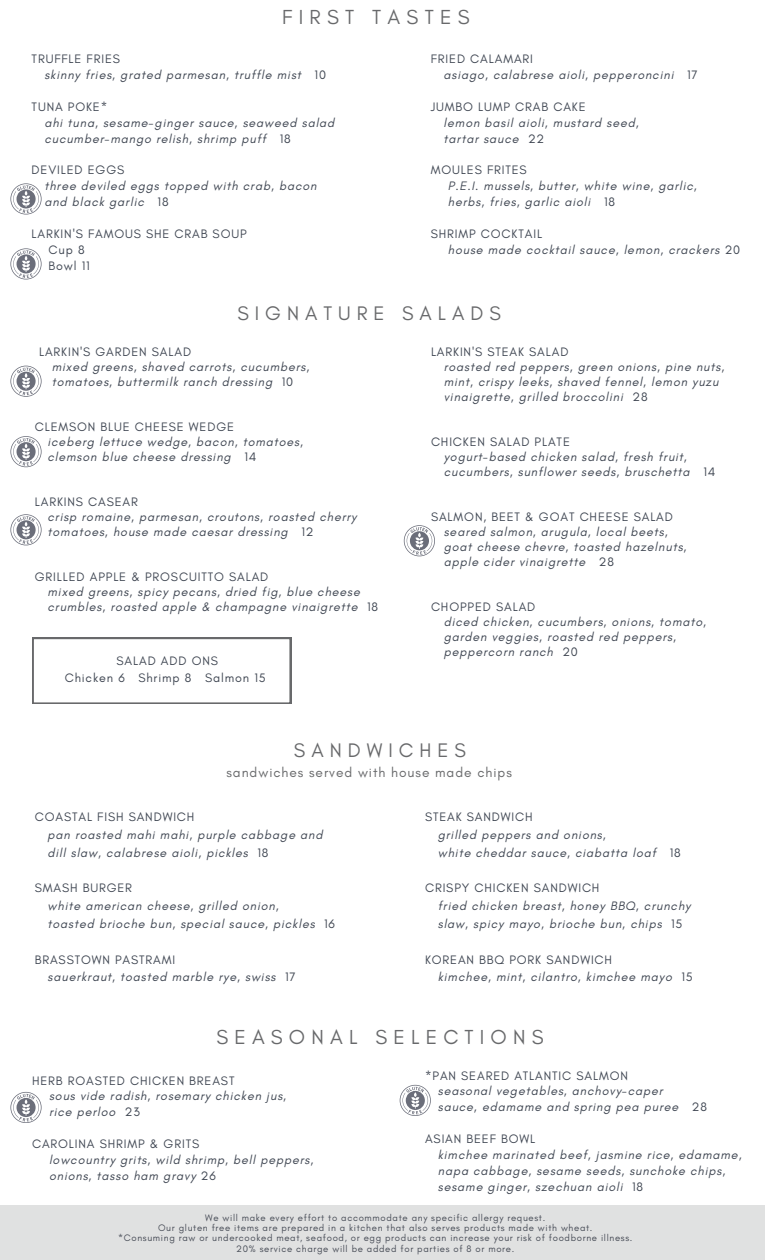
<style>
.page{position:relative;width:765px;height:1260px;background:#fff}
.page>*{position:absolute;margin:0;border:0;box-sizing:border-box;transform-origin:0 0}
.t1{font:20.75px "Glacial Indifference";letter-spacing:.3em;color:#68696b}
.t2{font:20.62px "Glacial Indifference";letter-spacing:.3em;color:#68696b}
.t3{font:20px "Glacial Indifference";letter-spacing:.3em;color:#68696b}
.t4{font:13.75px "Glacial Indifference";letter-spacing:.07em;color:#68696b}
.t5{font:italic 12.5px "Glacial Indifference";letter-spacing:.07em;color:#3f4652}
.t6{font:12.5px "Glacial Indifference";letter-spacing:.07em;color:#3f4652}
.t7{font:9.62px "Glacial Indifference";letter-spacing:.07em;color:#3f4652}
.s1{font-style:normal}
</style>
<div class="page">
<div style="left:0;top:1206px;width:765px;height:54px;background:#e0e1e1"></div>
<svg style="left:32px;top:637px;width:259px;height:67px"></svg>
<svg style="left:10px;top:366px;width:31px;height:31px"></svg>
<svg style="left:10px;top:436px;width:31px;height:31px"></svg>
<svg style="left:10px;top:514px;width:31px;height:31px"></svg>
<svg style="left:404px;top:525px;width:31px;height:31px"></svg>
<svg style="left:10px;top:1092px;width:31px;height:31px"></svg>
<svg style="left:400px;top:1085px;width:31px;height:31px"></svg>
<svg style="left:10px;top:183px;width:31px;height:31px"></svg>
<svg style="left:10px;top:248px;width:31px;height:31px"></svg>
<p class="t1" style="left:282px;top:5px;width:189px">FIRST TASTES</p>
<p class="t6" style="left:431px;top:51px;width:104px">FRIED CALAMARI</p>
<p class="t5" style="left:444px;top:67px;width:256px">asiago, calabrese aioli, pepperoncini <span class="s1">17</span></p>
<p class="t6" style="left:431px;top:99px;width:156px">JUMBO LUMP CRAB CAKE</p>
<p class="t5" style="left:444px;top:115px;width:197px">lemon basil aioli, mustard seed,</p>
<p class="t5" style="left:444px;top:131px;width:102px">tartar sauce <span class="s1">22</span></p>
<p class="t6" style="left:431px;top:163px;width:97px">MOULES FRITES</p>
<p class="t5" style="left:448px;top:178px;width:251px">P.E.I. mussels, butter, white wine, garlic,</p>
<p class="t5" style="left:448px;top:194px;width:169px">herbs, fries, garlic aioli <span class="s1">18</span></p>
<p class="t6" style="left:431px;top:226px;width:113px">SHRIMP COCKTAIL</p>
<p class="t5" style="left:448px;top:242px;width:294px">house made cocktail sauce, lemon, crackers <span class="s1">20</span></p>
<p class="t6" style="left:32px;top:51px;width:90px">TRUFFLE FRIES</p>
<p class="t5" style="left:44px;top:67px;width:283px">skinny fries, grated parmesan, truffle mist <span class="s1">10</span></p>
<p class="t6" style="left:32px;top:99px;width:77px">TUNA POKE*</p>
<p class="t5" style="left:44px;top:115px;width:292px">ahi tuna, sesame-ginger sauce, seaweed salad</p>
<p class="t5" style="left:44px;top:131px;width:248px">cucumber-mango relish, shrimp puff <span class="s1">18</span></p>
<p class="t6" style="left:32px;top:163px;width:94px">DEVILED EGGS</p>
<p class="t5" style="left:44px;top:178px;width:274px">three deviled eggs topped with crab, bacon</p>
<p class="t5" style="left:44px;top:194px;width:126px">and black garlic <span class="s1">18</span></p>
<p class="t6" style="left:32px;top:226px;width:217px">LARKIN'S FAMOUS SHE CRAB SOUP</p>
<p class="t6" style="left:49px;top:242px;width:38px">Cup 8</p>
<p class="t6" style="left:49px;top:258px;width:43px">Bowl 11</p>
<p class="t3" style="left:237px;top:301px;width:265px">SIGNATURE SALADS</p>
<p class="t6" style="left:39px;top:344px;width:154px">LARKIN'S GARDEN SALAD</p>
<p class="t5" style="left:52px;top:359px;width:259px">mixed greens, shaved carrots, cucumbers,</p>
<p class="t5" style="left:52px;top:374px;width:243px">tomatoes, buttermilk ranch dressing <span class="s1">10</span></p>
<p class="t6" style="left:35px;top:419px;width:201px">CLEMSON BLUE CHEESE WEDGE</p>
<p class="t5" style="left:48px;top:434px;width:257px">iceberg lettuce wedge, bacon, tomatoes,</p>
<p class="t5" style="left:48px;top:449px;width:210px">clemson blue cheese dressing <span class="s1">14</span></p>
<p class="t6" style="left:35px;top:494px;width:105px">LARKINS CASEAR</p>
<p class="t5" style="left:48px;top:509px;width:311px">crisp romaine, parmesan, croutons, roasted cherry</p>
<p class="t5" style="left:48px;top:524px;width:268px">tomatoes, house made caesar dressing <span class="s1">12</span></p>
<p class="t6" style="left:35px;top:569px;width:235px">GRILLED APPLE &amp; PROSCUITTO SALAD</p>
<p class="t5" style="left:48px;top:584px;width:314px">mixed greens, spicy pecans, dried fig, blue cheese</p>
<p class="t5" style="left:48px;top:599px;width:332px">crumbles, roasted apple &amp; champagne vinaigrette <span class="s1">18</span></p>
<p class="t6" style="left:117px;top:653px;width:103px">SALAD ADD ONS</p>
<p class="t6" style="left:65px;top:670px;width:202px">Chicken 6 Shrimp 8 Salmon 15</p>
<p class="t6" style="left:431px;top:344px;width:139px">LARKIN'S STEAK SALAD</p>
<p class="t5" style="left:444px;top:359px;width:282px">roasted red peppers, green onions, pine nuts,</p>
<p class="t5" style="left:444px;top:374px;width:276px">mint, crispy leeks, shaved fennel, lemon yuzu</p>
<p class="t5" style="left:444px;top:389px;width:205px">vinaigrette, grilled broccolini <span class="s1">28</span></p>
<p class="t6" style="left:431px;top:434px;width:140px">CHICKEN SALAD PLATE</p>
<p class="t5" style="left:444px;top:449px;width:245px">yogurt-based chicken salad, fresh fruit,</p>
<p class="t5" style="left:444px;top:464px;width:273px">cucumbers, sunflower seeds, bruschetta <span class="s1">14</span></p>
<p class="t6" style="left:431px;top:509px;width:243px">SALMON, BEET &amp; GOAT CHEESE SALAD</p>
<p class="t5" style="left:444px;top:524px;width:225px">seared salmon, arugula, local beets,</p>
<p class="t5" style="left:444px;top:539px;width:244px">goat cheese chevre, toasted hazelnuts,</p>
<p class="t5" style="left:444px;top:554px;width:172px">apple cider vinaigrette <span class="s1">28</span></p>
<p class="t6" style="left:431px;top:599px;width:106px">CHOPPED SALAD</p>
<p class="t5" style="left:444px;top:614px;width:264px">diced chicken, cucumbers, onions, tomato,</p>
<p class="t5" style="left:444px;top:629px;width:234px">garden veggies, roasted red peppers,</p>
<p class="t5" style="left:444px;top:644px;width:136px">peppercorn ranch <span class="s1">20</span></p>
<p class="t3" style="left:294px;top:738px;width:173px">SANDWICHES</p>
<p class="t4" style="left:226px;top:764px;width:287px">sandwiches served with house made chips</p>
<p class="t6" style="left:35px;top:809px;width:161px">COASTAL FISH SANDWICH</p>
<p class="t5" style="left:48px;top:827px;width:277px">pan roasted mahi mahi, purple cabbage and</p>
<p class="t5" style="left:48px;top:845px;width:222px">dill slaw, calabrese aioli, pickles <span class="s1">18</span></p>
<p class="t6" style="left:35px;top:880px;width:99px">SMASH BURGER</p>
<p class="t5" style="left:48px;top:898px;width:233px">white american cheese, grilled onion,</p>
<p class="t5" style="left:48px;top:916px;width:289px">toasted brioche bun, special sauce, pickles <span class="s1">16</span></p>
<p class="t6" style="left:35px;top:952px;width:142px">BRASSTOWN PASTRAMI</p>
<p class="t5" style="left:48px;top:969px;width:250px">sauerkraut, toasted marble rye, swiss <span class="s1">17</span></p>
<p class="t6" style="left:425px;top:809px;width:109px">STEAK SANDWICH</p>
<p class="t5" style="left:438px;top:827px;width:169px">grilled peppers and onions,</p>
<p class="t5" style="left:438px;top:845px;width:244px">white cheddar sauce, ciabatta loaf <span class="s1">18</span></p>
<p class="t6" style="left:425px;top:880px;width:176px">CRISPY CHICKEN SANDWICH</p>
<p class="t5" style="left:438px;top:898px;width:254px">fried chicken breast, honey BBQ, crunchy</p>
<p class="t5" style="left:438px;top:916px;width:246px">slaw, spicy mayo, brioche bun, chips <span class="s1">15</span></p>
<p class="t6" style="left:425px;top:952px;width:189px">KOREAN BBQ PORK SANDWICH</p>
<p class="t5" style="left:438px;top:969px;width:256px">kimchee, mint, cilantro, kimchee mayo <span class="s1">15</span></p>
<p class="t2" style="left:216px;top:1024px;width:329px">SEASONAL SELECTIONS</p>
<p class="t6" style="left:425px;top:1068px;width:204px">*PAN SEARED ATLANTIC SALMON</p>
<p class="t5" style="left:438px;top:1084px;width:227px">seasonal vegetables, anchovy-caper</p>
<p class="t5" style="left:438px;top:1100px;width:271px">sauce, edamame and spring pea puree <span class="s1">28</span></p>
<p class="t6" style="left:425px;top:1131px;width:112px">ASIAN BEEF BOWL</p>
<p class="t5" style="left:438px;top:1147px;width:305px">kimchee marinated beef, jasmine rice, edamame,</p>
<p class="t5" style="left:438px;top:1163px;width:289px">napa cabbage, sesame seeds, sunchoke chips,</p>
<p class="t5" style="left:438px;top:1179px;width:207px">sesame ginger, szechuan aioli <span class="s1">18</span></p>
<p class="t7" style="left:205px;top:1211px;width:342px">We will make every effort to accommodate any specific allergy request.</p>
<p class="t7" style="left:158px;top:1222px;width:436px">Our gluten free items are prepared in a kitchen that also serves products made with wheat.</p>
<p class="t7" style="left:118px;top:1232px;width:516px">*Consuming raw or undercooked meat, seafood, or egg products can increase your risk of foodborne illness.</p>
<p class="t7" style="left:236px;top:1243px;width:280px">20% service charge will be added for parties of 8 or more.</p>
<p class="t6" style="left:32px;top:1073px;width:204px">HERB ROASTED CHICKEN BREAST</p>
<p class="t5" style="left:49px;top:1089px;width:239px">sous vide radish, rosemary chicken jus,</p>
<p class="t5" style="left:49px;top:1105px;width:92px">rice perloo <span class="s1">23</span></p>
<p class="t6" style="left:32px;top:1136px;width:169px">CAROLINA SHRIMP &amp; GRITS</p>
<p class="t5" style="left:49px;top:1152px;width:266px">lowcountry grits, wild shrimp, bell peppers,</p>
<p class="t5" style="left:49px;top:1168px;width:168px">onions, tasso ham gravy <span class="s1">26</span></p>
</div>
